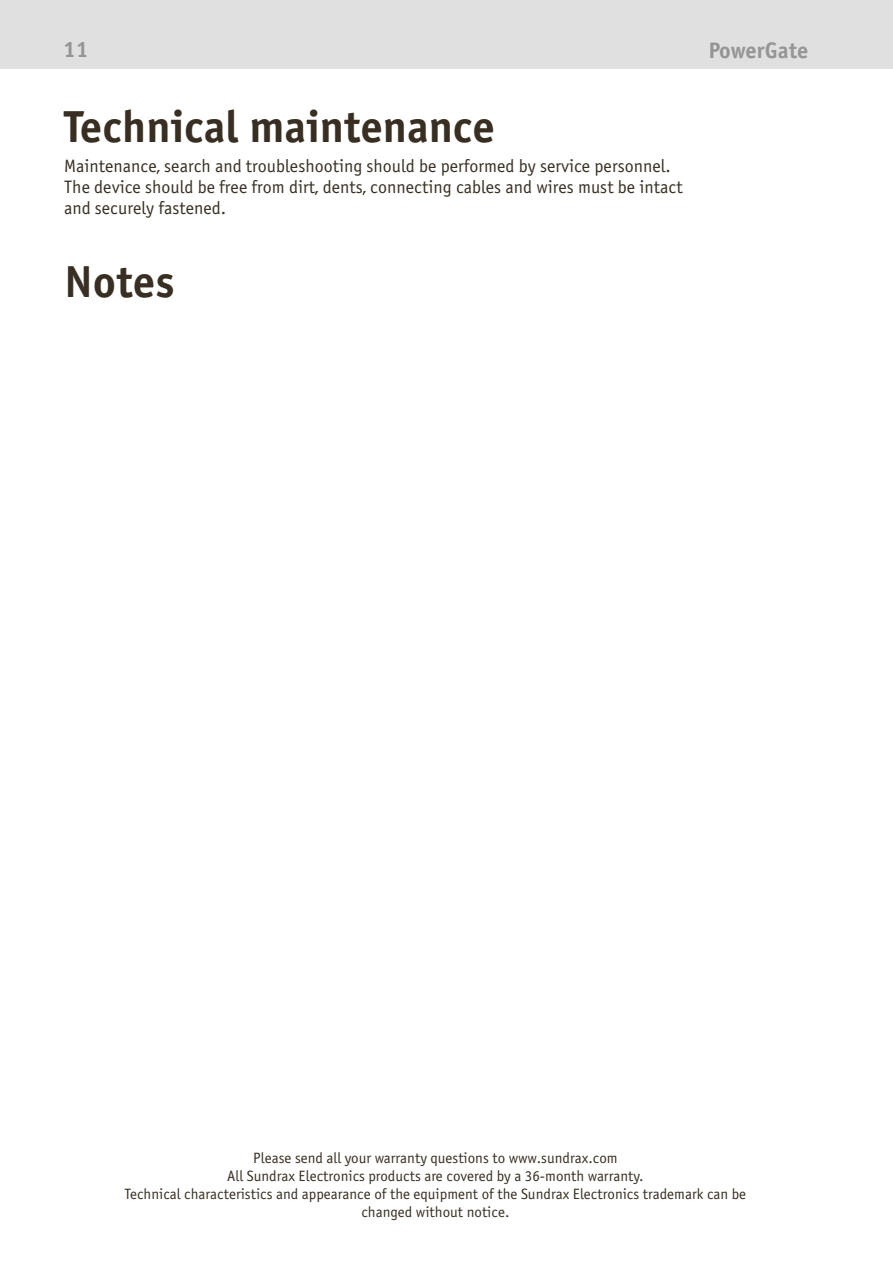
<style>
.page{position:relative;width:893px;height:1263px;background:#fff}
.page>*{position:absolute;margin:0;border:0;box-sizing:border-box;transform-origin:0 0}
.t1{font:700 45px "Officina Sans C";color:#382f22}
.t2{font:700 22.5px "Officina Sans C";color:#969595}
.t3{font:18px/21px "Officina Sans C";color:#382f22}
.t4{font:15px/18px "Officina Sans C";color:#382f22;text-align:center}
</style>
<div class="page">
<div style="left:0;top:0;width:893px;height:68px;background:#e1e0e0"></div>
<h2 class="t2" style="left:63px;top:37px;width:27px">11</h2>
<h2 class="t2" style="left:708px;top:38px;width:101px">PowerGate</h2>
<h1 class="t1" style="left:64px;top:102px;width:433px">Technical maintenance</h1>
<p class="t3" style="left:64px;top:156px;width:620px">Maintenance, search and troubleshooting should be performed by service personnel.<br>The device should be free from dirt, dents, connecting cables and wires must be intact and securely fastened.</p>
<h1 class="t1" style="left:64px;top:256px;width:112px">Notes</h1>
<p class="t4" style="left:125px;top:1149px;width:623px">Please send all your warranty questions to www.sundrax.com<br>All Sundrax Electronics products are covered by a 36-month warranty.<br>Technical characteristics and appearance of the equipment of the Sundrax Electronics trademark can be changed without notice.</p>
</div>
